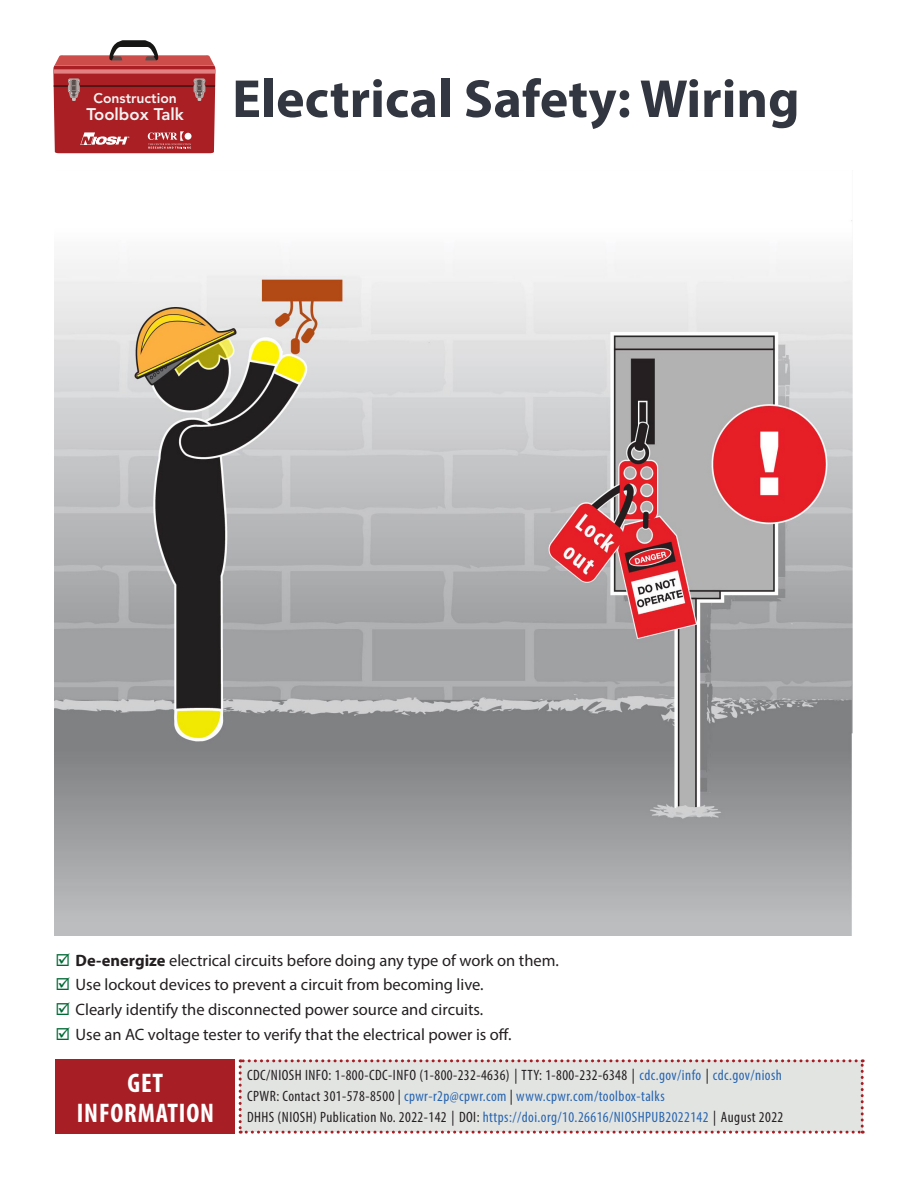
<style>
.page{position:relative;width:918px;height:1188px;background:#fff}
.page>*{position:absolute;margin:0;border:0;box-sizing:border-box;transform-origin:0 0}
.t1{font:700 54px "Myriad Pro";color:#323640}
.t2{font:700 condensed 27px/30px "Myriad Pro";letter-spacing:.03em;color:#fff;text-align:center}
.t3{font:800 16.8px "Avenir LT Std";color:#f3f4f5}
.t4{font:16.5px "Myriad Pro";color:#231f20}
.P3{font:condensed 15px "Myriad Pro";letter-spacing:.03em;color:#231f20}
.P3-2{font:condensed 15px "Myriad Pro";letter-spacing:.03em;color:#2865b1}
.t5{font:800 13.95px "Avenir LT Std";color:#f3f4f5}
.s1{font-weight:700}
.s2{color:#2865b1}
.s3{color:#231f20}
</style>
<div class="page">
<div style="left:56px;top:1059px;width:179px;height:75px;background:#a81e25"></div>
<svg style="left:239px;top:1059px;width:625px;height:75px;background:#e0dedc"></svg>
<svg style="left:53px;top:40px;width:162px;height:113px;background:#b64c4e"></svg>
<img style="left:55px;top:220px;width:797px;height:716px">
<p class="t5" style="left:93px;top:90px;width:85px">Construction</p>
<p class="t3" style="left:86px;top:104px;width:99px">Toolbox Talk</p>
<h1 class="t1" style="left:232px;top:64px;width:569px">Electrical Safety: Wiring</h1>
<p class="t4" style="left:76px;top:950px;width:485px"><span class="s1">De-energize</span> electrical circuits before doing any type of work on them.</p>
<p class="t4" style="left:76px;top:975px;width:410px">Use lockout devices to prevent a circuit from becoming live.</p>
<p class="t4" style="left:76px;top:1000px;width:409px">Clearly identify the disconnected power source and circuits.</p>
<p class="t4" style="left:76px;top:1025px;width:437px">Use an AC voltage tester to verify that the electrical power is off.</p>
<h2 class="t2" style="left:77px;top:1067px;width:139px">GET<br>INFORMATION</h2>
<p class="P3" style="left:247px;top:1066px;width:536px">CDC/NIOSH INFO: 1-800-CDC-INFO (1-800-232-4636) | TTY: 1-800-232-6348 | <span class="s2">cdc.gov/info</span> | <span class="s2">cdc.gov/niosh</span></p>
<p class="P3-2" style="left:247px;top:1087px;width:419px"><span class="s3">CPWR: Contact 301-578-8500 |</span> cpwr-r2p@cpwr.com <span class="s3">|</span> www.cpwr.com/toolbox-talks</p>
<p class="P3" style="left:247px;top:1108px;width:538px">DHHS (NIOSH) Publication No. 2022-142 | DOI: <span class="s2">https://doi.org/10.26616/NIOSHPUB2022142</span> | August 2022</p>
</div>
